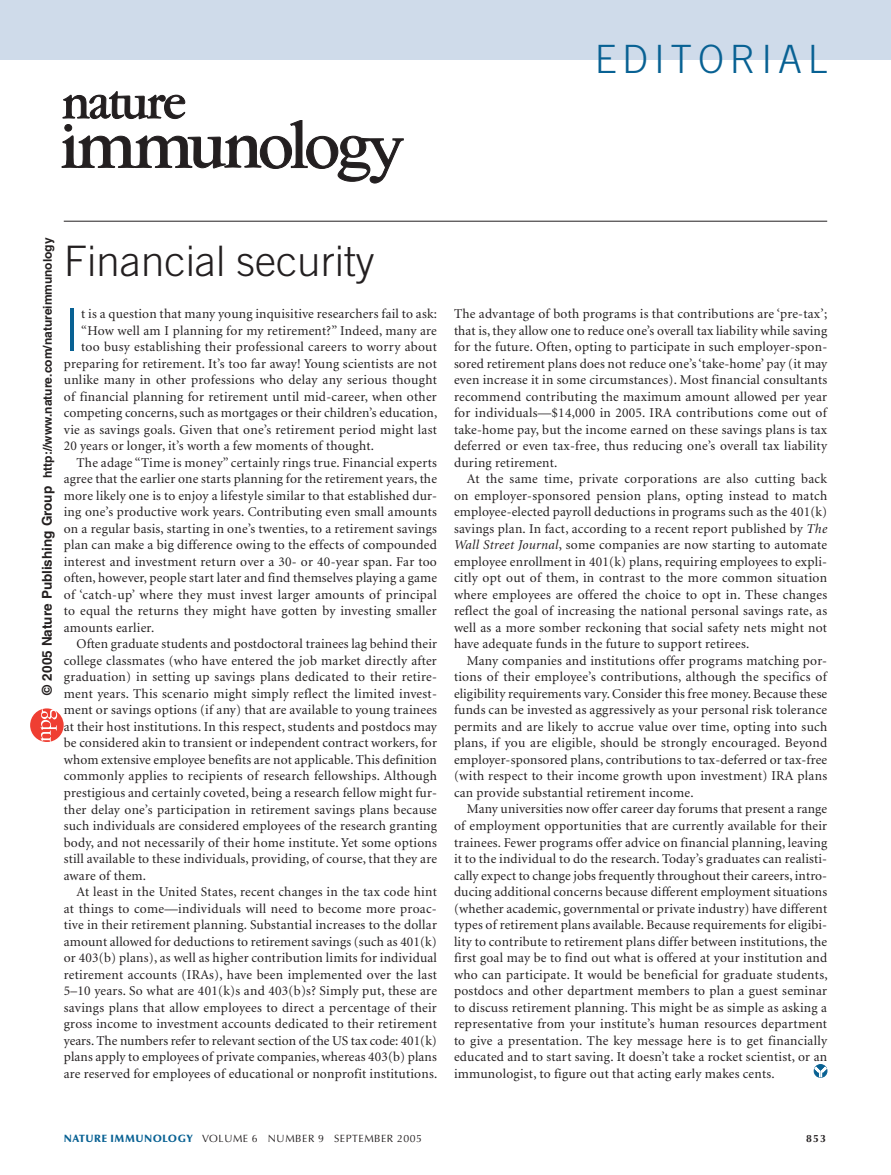
<style>
.page{position:relative;width:891px;height:1175px;background:#fff}
.page>*{position:absolute;margin:0;border:0;box-sizing:border-box;transform-origin:0 0}
.t1{font:300 59.25px "Trade Gothic";color:#086193}
.t2{font:300 42px "Trade Gothic";color:#231f20}
.t3{font:300 39px "Trade Gothic";letter-spacing:.145em;color:#086193}
.t4{font:13.5px/16.5px "Minion";letter-spacing:.015em;color:#231f20;text-align:justify}
.t5{font:700 12px "Helvetica";color:#231f1f}
.t6{font:10.5px "Optima";letter-spacing:.05em;color:#231f20}
.t7{font:700 10.5px "Optima";color:#231f20}
.s1{font-size:13.5px}
.s2{font-style:italic}
.s3{font-weight:900;color:#086193}
</style>
<div class="page">
<div style="left:0;top:0;width:891px;height:60px;background:#cfdbea"></div>
<svg style="left:62px;top:91px;width:342px;height:93px"></svg>
<hr style="left:64px;top:221px;width:763px;height:1px;background:#231f20">
<div style="left:814px;top:1064px;width:13px;height:13px;border:1px solid #086193;border-radius:50%"></div>
<svg style="left:815px;top:1066px;width:12px;height:11px"></svg>
<svg style="left:30px;top:708px;width:34px;height:34px"></svg>
<h3 class="t3" style="left:595px;top:45px;width:234px">EDITORIAL</h3>
<p class="t5" style="left:40px;top:694px;width:458px;rotate:-90deg"><span class="s1">© 2005 Nature Publishing Group</span> http://www.nature.com/natureimmunology</p>
<h2 class="t2" style="left:64px;top:245px;width:312px">Financial security</h2>
<h1 class="t1" style="left:64px;top:308px;width:18px">I</h1>
<p class="t4" style="left:81px;top:307px;width:357px">t is a question that many young inquisitive researchers fail to ask:</p>
<p class="t4" style="left:81px;top:323px;width:357px">“How well am I planning for my retirement?” Indeed, many are</p>
<p class="t4" style="left:81px;top:340px;width:357px">too busy establishing their professional careers to worry about</p>
<p class="t4" style="left:64px;top:356px;width:375px">preparing for retirement. It’s too far away! Young scientists are not</p>
<p class="t4" style="left:64px;top:373px;width:375px">unlike many in other professions who delay any serious thought</p>
<p class="t4" style="left:64px;top:389px;width:375px">of financial planning for retirement until mid-career, when other</p>
<p class="t4" style="left:64px;top:406px;width:375px">competing concerns, such as mortgages or their children’s education,</p>
<p class="t4" style="left:64px;top:422px;width:375px">vie as savings goals. Given that one’s retirement period might last</p>
<p class="t4" style="left:64px;top:439px;width:312px">20 years or longer, it’s worth a few moments of thought.</p>
<p class="t4" style="left:77px;top:455px;width:362px">The adage “Time is money” certainly rings true. Financial experts</p>
<p class="t4" style="left:64px;top:472px;width:375px">agree that the earlier one starts planning for the retirement years, the</p>
<p class="t4" style="left:64px;top:488px;width:375px">more likely one is to enjoy a lifestyle similar to that established dur-</p>
<p class="t4" style="left:64px;top:505px;width:375px">ing one’s productive work years. Contributing even small amounts</p>
<p class="t4" style="left:64px;top:521px;width:375px">on a regular basis, starting in one’s twenties, to a retirement savings</p>
<p class="t4" style="left:64px;top:538px;width:375px">plan can make a big difference owing to the effects of compounded</p>
<p class="t4" style="left:64px;top:554px;width:375px">interest and investment return over a 30- or 40-year span. Far too</p>
<p class="t4" style="left:64px;top:571px;width:375px">often, however, people start later and find themselves playing a game</p>
<p class="t4" style="left:64px;top:587px;width:375px">of ‘catch-up’ where they must invest larger amounts of principal</p>
<p class="t4" style="left:64px;top:604px;width:375px">to equal the returns they might have gotten by investing smaller</p>
<p class="t4" style="left:64px;top:620px;width:92px">amounts earlier.</p>
<p class="t4" style="left:77px;top:637px;width:362px">Often graduate students and postdoctoral trainees lag behind their</p>
<p class="t4" style="left:64px;top:653px;width:375px">college classmates (who have entered the job market directly after</p>
<p class="t4" style="left:64px;top:670px;width:375px">graduation) in setting up savings plans dedicated to their retire-</p>
<p class="t4" style="left:64px;top:686px;width:375px">ment years. This scenario might simply reflect the limited invest-</p>
<p class="t4" style="left:64px;top:703px;width:375px">ment or savings options (if any) that are available to young trainees</p>
<p class="t4" style="left:64px;top:719px;width:375px">at their host institutions. In this respect, students and postdocs may</p>
<p class="t4" style="left:64px;top:736px;width:375px">be considered akin to transient or independent contract workers, for</p>
<p class="t4" style="left:64px;top:752px;width:375px">whom extensive employee benefits are not applicable. This definition</p>
<p class="t4" style="left:64px;top:769px;width:375px">commonly applies to recipients of research fellowships. Although</p>
<p class="t4" style="left:64px;top:785px;width:375px">prestigious and certainly coveted, being a research fellow might fur-</p>
<p class="t4" style="left:64px;top:802px;width:375px">ther delay one’s participation in retirement savings plans because</p>
<p class="t4" style="left:64px;top:818px;width:375px">such individuals are considered employees of the research granting</p>
<p class="t4" style="left:64px;top:835px;width:375px">body, and not necessarily of their home institute. Yet some options</p>
<p class="t4" style="left:64px;top:851px;width:375px">still available to these individuals, providing, of course, that they are</p>
<p class="t4" style="left:64px;top:868px;width:84px">aware of them.</p>
<p class="t4" style="left:77px;top:884px;width:362px">At least in the United States, recent changes in the tax code hint</p>
<p class="t4" style="left:64px;top:901px;width:375px">at things to come—individuals will need to become more proac-</p>
<p class="t4" style="left:64px;top:917px;width:375px">tive in their retirement planning. Substantial increases to the dollar</p>
<p class="t4" style="left:64px;top:934px;width:375px">amount allowed for deductions to retirement savings (such as 401(k)</p>
<p class="t4" style="left:64px;top:950px;width:375px">or 403(b) plans), as well as higher contribution limits for individual</p>
<p class="t4" style="left:64px;top:967px;width:375px">retirement accounts (IRAs), have been implemented over the last</p>
<p class="t4" style="left:64px;top:983px;width:375px">5–10 years. So what are 401(k)s and 403(b)s? Simply put, these are</p>
<p class="t4" style="left:64px;top:1000px;width:375px">savings plans that allow employees to direct a percentage of their</p>
<p class="t4" style="left:64px;top:1016px;width:375px">gross income to investment accounts dedicated to their retirement</p>
<p class="t4" style="left:64px;top:1033px;width:375px">years. The numbers refer to relevant section of the US tax code: 401(k)</p>
<p class="t4" style="left:64px;top:1049px;width:375px">plans apply to employees of private companies, whereas 403(b) plans</p>
<p class="t4" style="left:64px;top:1066px;width:375px">are reserved for employees of educational or nonprofit institutions.</p>
<p class="t4" style="left:454px;top:307px;width:375px">The advantage of both programs is that contributions are ‘pre-tax’; that is, they allow one to reduce one’s overall tax liability while saving for the future. Often, opting to participate in such employer-spon&shy;sored retirement plans does not reduce one’s ‘take-home’ pay (it may even increase it in some circumstances). Most financial consultants recommend contributing the maximum amount allowed per year for individuals—$14,000 in 2005. IRA contributions come out of take-home pay, but the income earned on these savings plans is tax deferred or even tax-free, thus reducing one’s overall tax liability during retirement.</p>
<p class="t4" style="left:454px;top:472px;width:375px;text-indent:13px">At the same time, private corporations are also cutting back on employer-sponsored pension plans, opting instead to match employee-elected payroll deductions in programs such as the 401(k) savings plan. In fact, according to a recent report published by <span class="s2">The Wall Street Journal</span>, some companies are now starting to automate employee enrollment in 401(k) plans, requiring employees to expli&shy;citly opt out of them, in contrast to the more common situation where employees are offered the choice to opt in. These changes reflect the goal of increasing the national personal savings rate, as well as a more somber reckoning that social safety nets might not have adequate funds in the future to support retirees.</p>
<p class="t4" style="left:454px;top:653px;width:375px;text-indent:13px">Many companies and institutions offer programs matching por&shy;tions of their employee’s contributions, although the specifics of eligibility requirements vary. Consider this free money. Because these funds can be invested as aggressively as your personal risk tolerance permits and are likely to accrue value over time, opting into such plans, if you are eligible, should be strongly encouraged. Beyond employer-sponsored plans, contributions to tax-deferred or tax-free (with respect to their income growth upon investment) IRA plans can provide substantial retirement income.</p>
<p class="t4" style="left:454px;top:802px;width:375px;text-indent:13px">Many universities now offer career day forums that present a range of employment opportunities that are currently available for their trainees. Fewer programs offer advice on financial planning, leaving it to the individual to do the research. Today’s graduates can realisti&shy;cally expect to change jobs frequently throughout their careers, intro&shy;ducing additional concerns because different employment situations (whether academic, governmental or private industry) have different types of retirement plans available. Because requirements for eligibi&shy;lity to contribute to retirement plans differ between institutions, the first goal may be to find out what is offered at your institution and who can participate. It would be beneficial for graduate students, postdocs and other department members to plan a guest seminar to discuss retirement planning. This might be as simple as asking a representative from your institute’s human resources department to give a presentation. The key message here is to get financially educated and to start saving. It doesn’t take a rocket scientist, or an immunologist, to figure out that acting early makes cents.</p>
<p class="t6" style="left:64px;top:1133px;width:360px"><span class="s3">NATURE IMMUNOLOGY</span> VOLUME 6 NUMBER 9 SEPTEMBER 2005</p>
<p class="t7" style="left:806px;top:1133px;width:21px">853</p>
</div>
